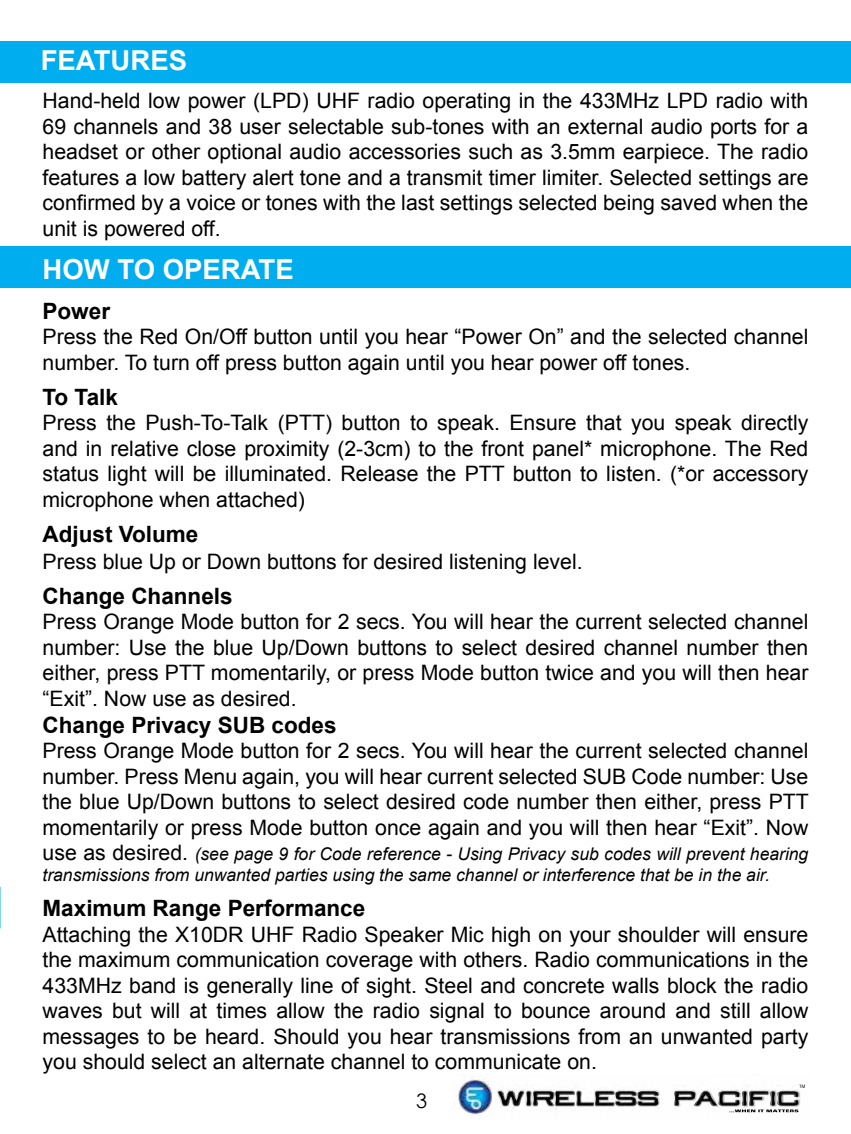
<style>
.page{position:relative;width:851px;height:1134px;background:#fff}
.page>*{position:absolute;margin:0;border:0;box-sizing:border-box;transform-origin:0 0}
.t1{font:700 27.5px "Arial";color:#fff}
.t2{font:700 22.5px "Arial";color:#000}
.t3{font:21.25px/25.5px "Arial";color:#000;text-align:justify}
.t4{font:20px "Century Gothic";color:#000}
.t5{font:italic 17.5px/21px "Arial";color:#000}
.s1{font-style:normal;font-size:21.25px}
</style>
<div class="page">
<div style="left:0;top:246px;width:850px;height:42px;background:#00adef"></div>
<div style="left:0;top:41px;width:850px;height:42px;background:#00adef"></div>
<img style="left:457px;top:1079px;width:348px;height:36px">
<img style="left:746px;top:1091px;width:52px;height:15px">
<img style="left:498px;top:1091px;width:248px;height:15px">
<img style="left:729px;top:1109px;width:69px;height:3px">
<svg style="left:798px;top:1085px;width:6px;height:3px"></svg>
<p class="t1" style="left:41px;top:50px;width:148px">FEATURES</p>
<p class="t3" style="left:43px;top:90px;width:767px">Hand-held low power (LPD) UHF radio operating in the 433MHz LPD radio with 69 channels and 38 user selectable sub-tones with an external audio ports for a headset or other optional audio accessories such as 3.5mm earpiece. The radio features a low battery alert tone and a transmit timer limiter. Selected settings are confirmed by a voice or tones with the last settings selected being saved when the unit is powered off.</p>
<p class="t1" style="left:43px;top:259px;width:253px">HOW TO OPERATE</p>
<p class="t2" style="left:43px;top:302px;width:69px">Power</p>
<p class="t3" style="left:43px;top:326px;width:767px">Press the Red On/Off button until you hear “Power On” and the selected channel number. To turn off press button again until you hear power off tones.</p>
<p class="t2" style="left:43px;top:388px;width:77px">To Talk</p>
<p class="t3" style="left:43px;top:412px;width:767px">Press the Push-To-Talk (PTT) button to speak. Ensure that you speak directly and in relative close proximity (2-3cm) to the front panel* microphone. The Red status light will be illuminated. Release the PTT button to listen. (*or accessory microphone when attached)</p>
<p class="t2" style="left:43px;top:525px;width:157px">Adjust Volume</p>
<p class="t3" style="left:43px;top:551px;width:541px">Press blue Up or Down buttons for desired listening level.</p>
<p class="t2" style="left:43px;top:587px;width:192px">Change Channels</p>
<p class="t3" style="left:43px;top:611px;width:767px">Press Orange Mode button for 2 secs. You will hear the current selected channel number: Use the blue Up/Down buttons to select desired channel number then either, press PTT momentarily, or press Mode button twice and you will then hear “Exit”. Now use as desired.</p>
<p class="t2" style="left:43px;top:716px;width:295px">Change Privacy SUB codes</p>
<p class="t3" style="left:43px;top:740px;width:767px">Press Orange Mode button for 2 secs. You will hear the current selected channel number. Press Menu again, you will hear current selected SUB Code number: Use the blue Up/Down buttons to select desired code number then either, press PTT momentarily or press Mode button once again and you will then hear “Exit”. Now</p>
<p class="t5" style="left:43px;top:845px;width:767px"><span class="s1">use as desired.</span> (see page 9 for Code reference - Using Privacy sub codes will prevent hearing transmissions from unwanted parties using the same channel or interference that be in the air.</p>
<p class="t2" style="left:43px;top:900px;width:324px">Maximum Range Performance</p>
<p class="t3" style="left:43px;top:924px;width:767px">Attaching the X10DR UHF Radio Speaker Mic high on your shoulder will ensure the maximum communication coverage with others. Radio communications in the 433MHz band is generally line of sight. Steel and concrete walls block the radio waves but will at times allow the radio signal to bounce around and still allow messages to be heard. Should you hear transmissions from an unwanted party you should select an alternate channel to communicate on.</p>
<p class="t4" style="left:416px;top:1093px;width:13px">3</p>
</div>
